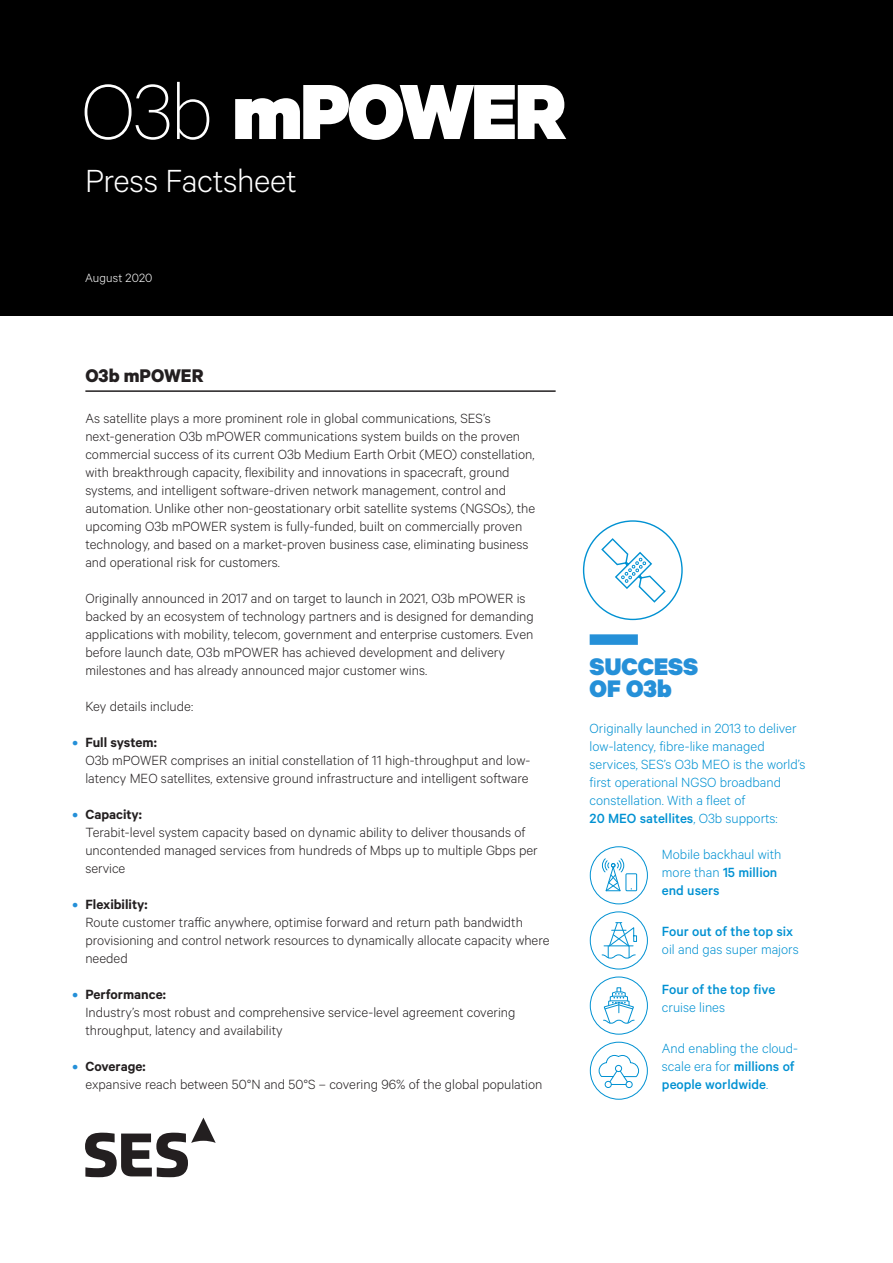
<style>
.page{position:relative;width:893px;height:1263px;background:#fff}
.page>*{position:absolute;margin:0;border:0;box-sizing:border-box;transform-origin:0 0}
.t1{font:900 87.9px "Calibre";letter-spacing:-.035em;color:#fff}
.Sub_heading_3_white{font:300 36px "Calibre";letter-spacing:-.01em;color:#fff}
.Heading_2_black{font:900 27px/22.5px "Calibre";color:#2590d8}
.SES_White_paper_blac{font:700 20.7px "Calibre";color:#231f20}
.Body_text_black{font:300 15px/18px "Calibre";color:#231f20}
.Body_text_black-2{font:300 15px/18px "Calibre";color:#0091d2}
.Body_text_black-3{font:500 15px/18px "Calibre";color:#0091d2}
.Sub_heading_3_white-2{font:300 13.5px "Calibre";letter-spacing:.01em;color:#fff}
.s1{font-weight:100}
.s2{font-weight:600;color:#2590d8}
.s3{font-weight:600}
.s4{font-weight:500}
.s5{font-weight:300}
</style>
<div class="page">
<div style="left:0;top:0;width:893px;height:316px;background:#000"></div>
<hr style="left:85px;top:390px;width:471px;height:2px;background:#231f20">
<div style="left:590px;top:634px;width:48px;height:11px;background:#2590d8"></div>
<svg style="left:601px;top:538px;width:65px;height:65px"></svg>
<div style="left:590px;top:846px;width:58px;height:58px;border:1px solid #0091d2;border-radius:50%"></div>
<svg style="left:602px;top:858px;width:35px;height:34px"></svg>
<div style="left:590px;top:911px;width:58px;height:58px;border:1px solid #0091d2;border-radius:50%"></div>
<svg style="left:601px;top:922px;width:36px;height:37px"></svg>
<div style="left:590px;top:976px;width:58px;height:58px;border:1px solid #0091d2;border-radius:50%"></div>
<svg style="left:603px;top:987px;width:32px;height:37px"></svg>
<div style="left:590px;top:1042px;width:58px;height:58px;border:1px solid #0091d2;border-radius:50%"></div>
<svg style="left:598px;top:1054px;width:41px;height:31px"></svg>
<div style="left:615px;top:1065px;width:7px;height:7px;border:1px solid #0091d2;border-radius:50%"></div>
<div style="left:626px;top:1081px;width:7px;height:7px;border:1px solid #0091d2;border-radius:50%"></div>
<div style="left:605px;top:1081px;width:7px;height:7px;border:1px solid #0091d2;border-radius:50%"></div>
<svg style="left:85px;top:1117px;width:131px;height:60px"></svg>
<p class="t1" style="left:81px;top:56px;width:487px"><span class="s1">O3b</span> mPOWER</p>
<p class="Sub_heading_3_white" style="left:85px;top:160px;width:213px">Press Factsheet</p>
<p class="Sub_heading_3_white-2" style="left:85px;top:270px;width:69px">August 2020</p>
<p class="SES_White_paper_blac" style="left:85px;top:363px;width:120px">O3b mPOWER</p>
<p class="Body_text_black" style="left:85px;top:408px;width:451px">As satellite plays a more prominent role in global communications, SES’s next-generation O3b mPOWER communications system builds on the proven commercial success of its current O3b Medium Earth Orbit (MEO) constellation, with breakthrough capacity, flexibility and innovations in spacecraft, ground systems, and intelligent software-driven network management, control and automation. Unlike other non-geostationary orbit satellite systems (NGSOs), the upcoming O3b mPOWER system is fully-funded, built on commercially proven technology, and based on a market-proven business case, eliminating business and operational risk for customers.</p>
<p class="Body_text_black" style="left:85px;top:588px;width:450px">Originally announced in 2017 and on target to launch in 2021, O3b mPOWER is backed by an ecosystem of technology partners and is designed for demanding applications with mobility, telecom, government and enterprise customers. Even before launch date, O3b mPOWER has achieved development and delivery milestones and has already announced major customer wins.</p>
<p class="Body_text_black" style="left:85px;top:696px;width:109px">Key details include:</p>
<p class="Body_text_black" style="left:85px;top:732px;width:446px;text-indent:-13px"><span class="s2">•</span> <span class="s3">Full system:<br></span>O3b mPOWER comprises an initial constellation of 11 high-throughput and low&shy;latency MEO satellites, extensive ground infrastructure and intelligent software</p>
<p class="Body_text_black" style="left:85px;top:804px;width:454px;text-indent:-13px"><span class="s2">•</span> <span class="s3">Capacity:<br></span>Terabit-level system capacity based on dynamic ability to deliver thousands of uncontended managed services from hundreds of Mbps up to multiple Gbps per service</p>
<p class="Body_text_black" style="left:85px;top:894px;width:466px;text-indent:-13px"><span class="s2">•</span> <span class="s3">Flexibility:<br></span>Route customer traffic anywhere, optimise forward and return path bandwidth provisioning and control network resources to dynamically allocate capacity where needed</p>
<p class="Body_text_black" style="left:85px;top:984px;width:432px;text-indent:-13px"><span class="s2">•</span> <span class="s3">Performance:<br></span>Industry’s most robust and comprehensive service-level agreement covering throughput, latency and availability</p>
<p class="Body_text_black" style="left:85px;top:1056px;width:459px;text-indent:-13px"><span class="s2">•</span> <span class="s3">Coverage:<br></span>expansive reach between 50°N and 50°S – covering 96% of the global population</p>
<p class="Heading_2_black" style="left:590px;top:654px;width:110px">SUCCESS<br>OF O3b</p>
<p class="Body_text_black-2" style="left:590px;top:719px;width:217px">Originally launched in 2013 to deliver low-latency, fibre-like managed services, SES’s O3b MEO is the world’s first operational NGSO broadband constellation. With a fleet of<br><span class="s4">20 MEO satellites</span>, O3b supports:</p>
<p class="Body_text_black-2" style="left:662px;top:845px;width:121px">Mobile backhaul with more than <span class="s4">15 million end users</span></p>
<p class="Body_text_black-2" style="left:662px;top:921px;width:138px"><span class="s4">Four out of the top six </span>oil and gas super majors</p>
<p class="Body_text_black-3" style="left:662px;top:980px;width:115px">Four of the top five <span class="s5">cruise lines</span></p>
<p class="Body_text_black-2" style="left:662px;top:1038px;width:138px">And enabling the cloud&shy;scale era for <span class="s4">millions of people worldwide</span>.</p>
</div>
